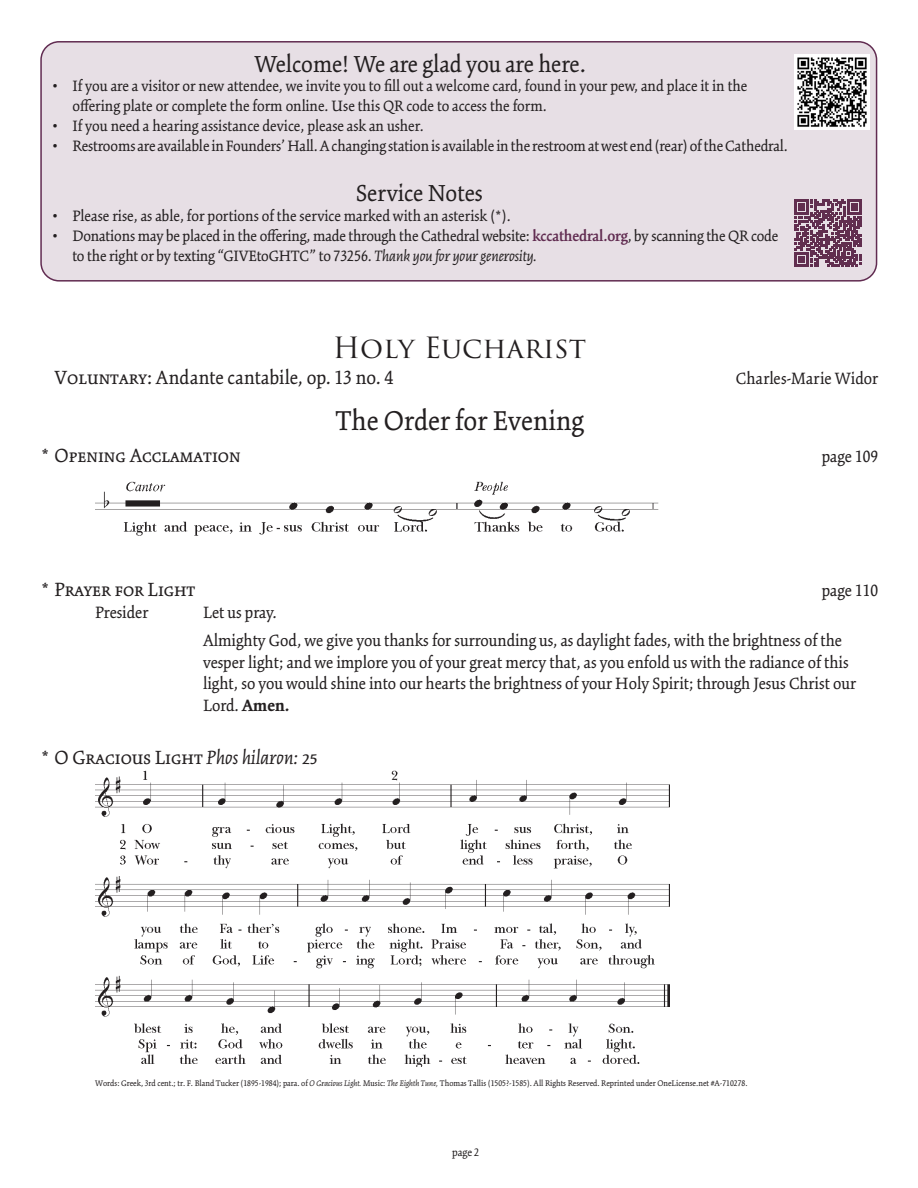
<style>
.page{position:relative;width:918px;height:1188px;background:#fff}
.page>*{position:absolute;margin:0;border:0;box-sizing:border-box;transform-origin:0 0}
.Headline{font:30px "Kinesis Pro 3";color:#231f20}
.t1{font:28.5px "Trajan Pro 3";color:#231f20}
.Subhead_1{font:25.5px "Kinesis Pro 3";letter-spacing:-.025em;color:#231f20}
.Subhead_1-2{font:21px "Kinesis Pro 3";color:#231f20}
.Hanging_Indent{font:18px/21.6px "Kinesis Pro 3";color:#231f20}
.Subhead_1-3{font:18px "Kinesis Pro 3";color:#231f20}
.t2{font:16.5px/19.8px "Kinesis Pro 3";letter-spacing:-.005em;color:#231f20}
.t3{font:16.5px/19.8px "Kinesis Pro 3";letter-spacing:.015em;color:#231f20}
.t4{font:12px "Kinesis Pro 3";color:#231f20}
.Song_Copyright_Info{font:9px "Kinesis Pro 3";color:#231f20}
.s1{font-weight:600;color:#612c51}
.s2{font-style:italic}
.s3{font-weight:700}
</style>
<div class="page">
<div style="left:41px;top:42px;width:836px;height:239px;background:#e7dfe5;border-radius:18px"></div>
<div style="left:40px;top:41px;width:837px;height:241px;border:2px solid #612c51;border-radius:18px"></div>
<svg style="left:795px;top:200px;width:66px;height:66px"></svg>
<img style="left:795px;top:55px;width:74px;height:74px">
<img style="left:95px;top:481px;width:564px;height:55px">
<img style="left:95px;top:770px;width:574px;height:296px">
<p class="Subhead_1" style="left:254px;top:49px;width:333px">Welcome! We are glad you are here.</p>
<p class="t3" style="left:72px;top:76px;width:676px;text-indent:-20px">• If you are a visitor or new attendee, we invite you to fill out a welcome card, found in your pew, and place it in the offering plate or complete the form online. Use this QR code to access the form.</p>
<p class="t2" style="left:52px;top:116px;width:373px">• If you need a hearing assistance device, please ask an usher.</p>
<p class="t2" style="left:52px;top:136px;width:737px">• Restrooms are available in Founders’ Hall. A changing station is available in the restroom at west end (rear) of the Cathedral.</p>
<p class="Subhead_1" style="left:356px;top:178px;width:128px">Service Notes</p>
<p class="t2" style="left:52px;top:206px;width:460px">• Please rise, as able, for portions of the service marked with an asterisk (*).</p>
<p class="t2" style="left:72px;top:226px;width:707px;text-indent:-20px">• Donations may be placed in the offering, made through the Cathedral website: <span class="s1">kccathedral.org</span>, by scanning the QR code to the right or by texting “GIVEtoGHTC” to 73256. <span class="s2">Thank you for your generosity.</span></p>
<p class="t1" style="left:333px;top:329px;width:255px">Holy Eucharist</p>
<p class="Subhead_1-2" style="left:55px;top:365px;width:340px">Voluntary: Andante cantabile, op. 13 no. 4</p>
<p class="Subhead_1-3" style="left:736px;top:368px;width:144px">Charles-Marie Widor</p>
<p class="Headline" style="left:335px;top:404px;width:250px">The Order for Evening</p>
<p class="Subhead_1-2" style="left:41px;top:444px;width:201px">* Opening Acclamation</p>
<p class="Subhead_1-3" style="left:822px;top:446px;width:58px">page 109</p>
<p class="Subhead_1-2" style="left:41px;top:577px;width:156px">* Prayer for Light</p>
<p class="Subhead_1-3" style="left:822px;top:580px;width:58px">page 110</p>
<p class="Hanging_Indent" style="left:95px;top:601px;width:55px">Presider</p>
<p class="Hanging_Indent" style="left:203px;top:601px;width:75px">Let us pray.</p>
<p class="Hanging_Indent" style="left:203px;top:629px;width:655px">Almighty God, we give you thanks for surrounding us, as daylight fades, with the brightness of the vesper light; and we implore you of your great mercy that, as you enfold us with the radiance of this light, so you would shine into our hearts the brightness of your Holy Spirit; through Jesus Christ our Lord. <span class="s3">Amen.</span></p>
<p class="Subhead_1-2" style="left:41px;top:746px;width:278px">* O Gracious Light <span class="s2">Phos hilaron:</span> 25</p>
<p class="Song_Copyright_Info" style="left:95px;top:1078px;width:654px">Words: Greek, 3rd cent.; tr. F. Bland Tucker (1895-1984); para. of <span class="s2">O Gracious Light.</span> Music: <span class="s2">The Eighth Tune,</span> Thomas Tallis (1505?-1585). All Rights Reserved. Reprinted under OneLicense.net #A-710278.</p>
<p class="t4" style="left:452px;top:1146px;width:28px">page 2</p>
</div>
